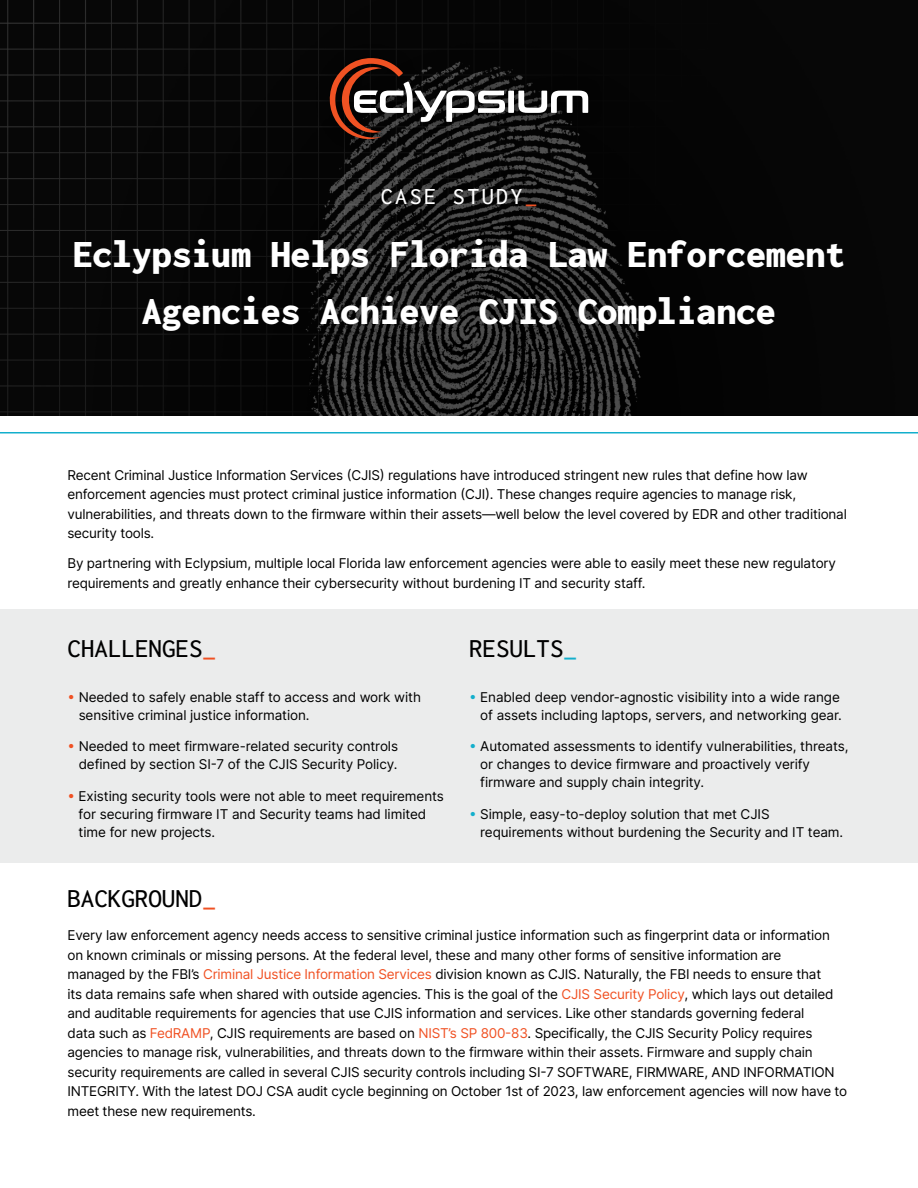
<style>
.page{position:relative;width:918px;height:1188px;background:#fff}
.page>*{position:absolute;margin:0;border:0;box-sizing:border-box;transform-origin:0 0}
.t1{font:900 40.05px/56.7px "Inconsolata";letter-spacing:-.005em;color:#fff;text-align:center}
.t2{font:500 27px "Inconsolata";color:#000}
.t3{font:500 24px "Inconsolata";letter-spacing:.1em;color:#fff}
.t4{font:13.5px/19.5px "Inter";letter-spacing:-.015em;color:#000}
.s1{color:#f05123}
.s2{color:#13afcc}
</style>
<div class="page">
<img style="left:0;top:0;width:918px;height:415px">
<div style="left:315px;top:43px;width:288px;height:111px;background:#000;opacity:.75"></div>
<div style="left:508px;top:91px;width:6px;height:22px;background:#fff"></div>
<svg style="left:518px;top:91px;width:70px;height:22px"></svg>
<svg style="left:330px;top:58px;width:175px;height:81px;background:#473834"></svg>
<hr style="left:0;top:432px;width:918px;height:1px;background:#13afcc">
<div style="left:0;top:609px;width:918px;height:254px;background:#ebecec"></div>
<h3 class="t3" style="left:381px;top:189px;width:158px">CASE STUDY<span class="s1">_</span></h3>
<h1 class="t1" style="left:73px;top:229px;width:774px">Eclypsium Helps Florida Law Enforcement<br>Agencies Achieve CJIS Compliance</h1>
<p class="t4" style="left:67px;top:465px;width:781px">Recent Criminal Justice Information Services (CJIS) regulations have introduced stringent new rules that define how law enforcement agencies must protect criminal justice information (CJI). These changes require agencies to manage risk, vulnerabilities, and threats down to the firmware within their assets—well below the level covered by EDR and other traditional security tools.</p>
<p class="t4" style="left:67px;top:554px;width:770px">By partnering with Eclypsium, multiple local Florida law enforcement agencies were able to easily meet these new regulatory requirements and greatly enhance their cybersecurity without burdening IT and security staff.</p>
<h2 class="t2" style="left:68px;top:640px;width:150px">CHALLENGES<span class="s1">_</span></h2>
<p class="t4" style="left:79px;top:688px;width:344px;line-height:18px;text-indent:-11px"><span class="s1">•</span> Needed to safely enable staff to access and work with sensitive criminal justice information.</p>
<p class="t4" style="left:67px;top:737px;width:332px;line-height:18px;text-align:right"><span class="s1">•</span> Needed to meet firmware-related security controls defined by section SI-7 of the CJIS Security Policy.</p>
<p class="t4" style="left:79px;top:787px;width:367px;line-height:18px;text-indent:-11px"><span class="s1">•</span> Existing security tools were not able to meet requirements for securing firmware IT and Security teams had limited time for new projects.</p>
<h2 class="t2" style="left:469px;top:640px;width:109px">RESULTS<span class="s2">_</span></h2>
<p class="t4" style="left:469px;top:688px;width:374px;line-height:18px;text-align:right"><span class="s2">•</span> Enabled deep vendor-agnostic visibility into a wide range of assets including laptops, servers, and networking gear.</p>
<p class="t4" style="left:480px;top:737px;width:370px;line-height:18px;text-indent:-11px"><span class="s2">•</span> Automated assessments to identify vulnerabilities, threats, or changes to device firmware and proactively verify firmware and supply chain integrity.</p>
<p class="t4" style="left:480px;top:804px;width:365px;line-height:18px;text-indent:-11px"><span class="s2">•</span> Simple, easy-to-deploy solution that met CJIS requirements without burdening the Security and IT team.</p>
<h2 class="t2" style="left:67px;top:890px;width:150px">BACKGROUND<span class="s1">_</span></h2>
<p class="t4" style="left:68px;top:926px;width:781px">Every law enforcement agency needs access to sensitive criminal justice information such as fingerprint data or information on known criminals or missing persons. At the federal level, these and many other forms of sensitive information are<br>managed by the FBI’s <span class="s1">Criminal Justice Information Services</span> division known as CJIS. Naturally, the FBI needs to ensure that<br>its data remains safe when shared with outside agencies. This is the goal of the <span class="s1">CJIS Security Policy</span>, which lays out detailed and auditable requirements for agencies that use CJIS information and services. Like other standards governing federal<br>data such as <span class="s1">FedRAMP</span>, CJIS requirements are based on <span class="s1">NIST’s SP 800-83</span>. Specifically, the CJIS Security Policy requires agencies to manage risk, vulnerabilities, and threats down to the firmware within their assets. Firmware and supply chain security requirements are called in several CJIS security controls including SI-7 SOFTWARE, FIRMWARE, AND INFORMATION INTEGRITY. With the latest DOJ CSA audit cycle beginning on October 1st of 2023, law enforcement agencies will now have to meet these new requirements.</p>
</div>
